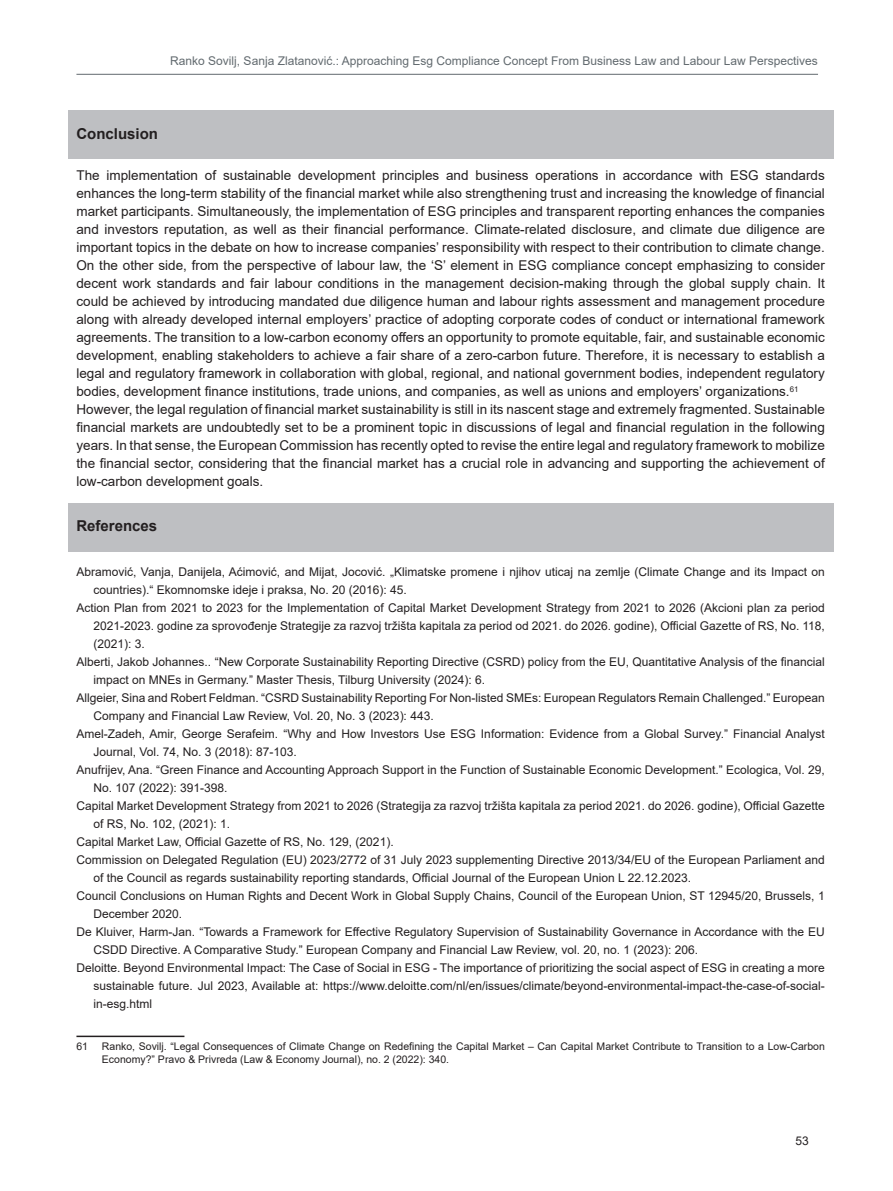
<style>
.page{position:relative;width:893px;height:1191px;background:#fff}
.page>*{position:absolute;margin:0;border:0;box-sizing:border-box;transform-origin:0 0}
._1__SUBTITLE{font:700 15px "Arial";color:#231f20}
.TEKST{font:13.5px/18px "Arial";color:#231f20;text-align:justify}
.REFERENCES_TEXT{font:12px/18px "Arial";color:#231f20}
.t1{font:12px "Arial";color:#626a6f}
.footnote{font:10.5px/13.5px "Arial";color:#231f20}
</style>
<div class="page">
<hr style="left:76px;top:74px;width:742px;height:1px;background:#626a6f">
<div style="left:68px;top:111px;width:765px;height:48px;background:#bebfc2"></div>
<div style="left:68px;top:503px;width:765px;height:48px;background:#bebfc2"></div>
<hr style="left:76px;top:1035px;width:108px;height:2px;background:#231f20">
<p class="t1" style="left:170px;top:53px;width:649px">Ranko Sovilj, Sanja Zlatanović.: Approaching Esg Compliance Concept From Business Law and Labour Law Perspectives</p>
<p class="_1__SUBTITLE" style="left:76px;top:123px;width:83px">Conclusion</p>
<p class="TEKST" style="left:76px;top:166px;width:750px">The implementation of sustainable development principles and business operations in accordance with ESG standards enhances the long-term stability of the financial market while also strengthening trust and increasing the knowledge of financial market participants. Simultaneously, the implementation of ESG principles and transparent reporting enhances the companies and investors reputation, as well as their financial performance. Climate-related disclosure, and climate due diligence are important topics in the debate on how to increase companies’ responsibility with respect to their contribution to climate change.<br>On the other side, from the perspective of labour law, the ‘S’ element in ESG compliance concept emphasizing to consider decent work standards and fair labour conditions in the management decision-making through the global supply chain. It could be achieved by introducing mandated due diligence human and labour rights assessment and management procedure along with already developed internal employers’ practice of adopting corporate codes of conduct or international framework agreements. The transition to a low-carbon economy offers an opportunity to promote equitable, fair, and sustainable economic development, enabling stakeholders to achieve a fair share of a zero-carbon future. Therefore, it is necessary to establish a legal and regulatory framework in collaboration with global, regional, and national government bodies, independent regulatory bodies, development finance institutions, trade unions, and companies, as well as unions and employers’ organizations.<sup>61</sup></p>
<p class="TEKST" style="left:76px;top:400px;width:750px">However, the legal regulation of financial market sustainability is still in its nascent stage and extremely fragmented. Sustainable financial markets are undoubtedly set to be a prominent topic in discussions of legal and financial regulation in the following years. In that sense, the European Commission has recently opted to revise the entire legal and regulatory framework to mobilize the financial sector, considering that the financial market has a crucial role in advancing and supporting the achievement of low-carbon development goals.</p>
<p class="_1__SUBTITLE" style="left:76px;top:515px;width:82px">References</p>
<p class="REFERENCES_TEXT" style="left:93px;top:563px;width:733px;text-indent:-17px">Abramović, Vanja, Danijela, Aćimović, and Mijat, Jocović. „Klimatske promene i njihov uticaj na zemlje (Climate Change and its Impact on countries).“ Ekomnomske ideje i praksa, No. 20 (2016): 45.</p>
<p class="REFERENCES_TEXT" style="left:93px;top:599px;width:733px;text-align:justify;text-indent:-17px">Action Plan from 2021 to 2023 for the Implementation of Capital Market Development Strategy from 2021 to 2026 (Akcioni plan za period 2021-2023. godine za sprovođenje Strategije za razvoj tržišta kapitala za period od 2021. do 2026. godine), Official Gazette of RS, No. 118, (2021): 3.</p>
<p class="REFERENCES_TEXT" style="left:93px;top:653px;width:733px;text-indent:-17px">Alberti, Jakob Johannes.. “New Corporate Sustainability Reporting Directive (CSRD) policy from the EU, Quantitative Analysis of the financial impact on MNEs in Germany.” Master Thesis, Tilburg University (2024): 6.</p>
<p class="REFERENCES_TEXT" style="left:93px;top:689px;width:733px;text-indent:-17px">Allgeier, Sina and Robert Feldman. “CSRD Sustainability Reporting For Non-listed SMEs: European Regulators Remain Challenged.” European<br>Company and Financial Law Review, Vol. 20, No. 3 (2023): 443.</p>
<p class="REFERENCES_TEXT" style="left:93px;top:725px;width:733px;text-indent:-17px">Amel-Zadeh, Amir, George Serafeim. “Why and How Investors Use ESG Information: Evidence from a Global Survey.” Financial Analyst<br>Journal, Vol. 74, No. 3 (2018): 87-103.</p>
<p class="REFERENCES_TEXT" style="left:93px;top:761px;width:733px;text-indent:-17px">Anufrijev, Ana. “Green Finance and Accounting Approach Support in the Function of Sustainable Economic Development.” Ecologica, Vol. 29,<br>No. 107 (2022): 391-398.</p>
<p class="REFERENCES_TEXT" style="left:93px;top:797px;width:733px;text-indent:-17px">Capital Market Development Strategy from 2021 to 2026 (Strategija za razvoj tržišta kapitala za period 2021. do 2026. godine), Official Gazette of RS, No. 102, (2021): 1.</p>
<p class="REFERENCES_TEXT" style="left:76px;top:833px;width:319px">Capital Market Law, Official Gazette of RS, No. 129, (2021).</p>
<p class="REFERENCES_TEXT" style="left:93px;top:851px;width:733px;text-indent:-17px">Commission on Delegated Regulation (EU) 2023/2772 of 31 July 2023 supplementing Directive 2013/34/EU of the European Parliament and of the Council as regards sustainability reporting standards, Official Journal of the European Union L 22.12.2023.</p>
<p class="REFERENCES_TEXT" style="left:93px;top:887px;width:733px;text-indent:-17px">Council Conclusions on Human Rights and Decent Work in Global Supply Chains, Council of the European Union, ST 12945/20, Brussels, 1<br>December 2020.</p>
<p class="REFERENCES_TEXT" style="left:93px;top:923px;width:733px;text-indent:-17px">De Kluiver, Harm-Jan. “Towards a Framework for Effective Regulatory Supervision of Sustainability Governance in Accordance with the EU<br>CSDD Directive. A Comparative Study.” European Company and Financial Law Review, vol. 20, no. 1 (2023): 206.</p>
<p class="REFERENCES_TEXT" style="left:93px;top:959px;width:733px;text-align:justify;text-indent:-17px">Deloitte. Beyond Environmental Impact: The Case of Social in ESG - The importance of prioritizing the social aspect of ESG in creating a more sustainable future. Jul 2023, Available at: https://www.deloitte.com/nl/en/issues/climate/beyond-environmental-impact-the-case-of-social&shy;in-esg.html</p>
<p class="footnote" style="left:76px;top:1039px;width:13px">61</p>
<p class="footnote" style="left:102px;top:1039px;width:724px">Ranko, Sovilj. “Legal Consequences of Climate Change on Redefining the Capital Market – Can Capital Market Contribute to Transition to a Low-Carbon<br>Economy?” Pravo &amp; Privreda (Law &amp; Economy Journal), no. 2 (2022): 340.</p>
<p class="REFERENCES_TEXT" style="left:795px;top:1132px;width:15px">53</p>
</div>
